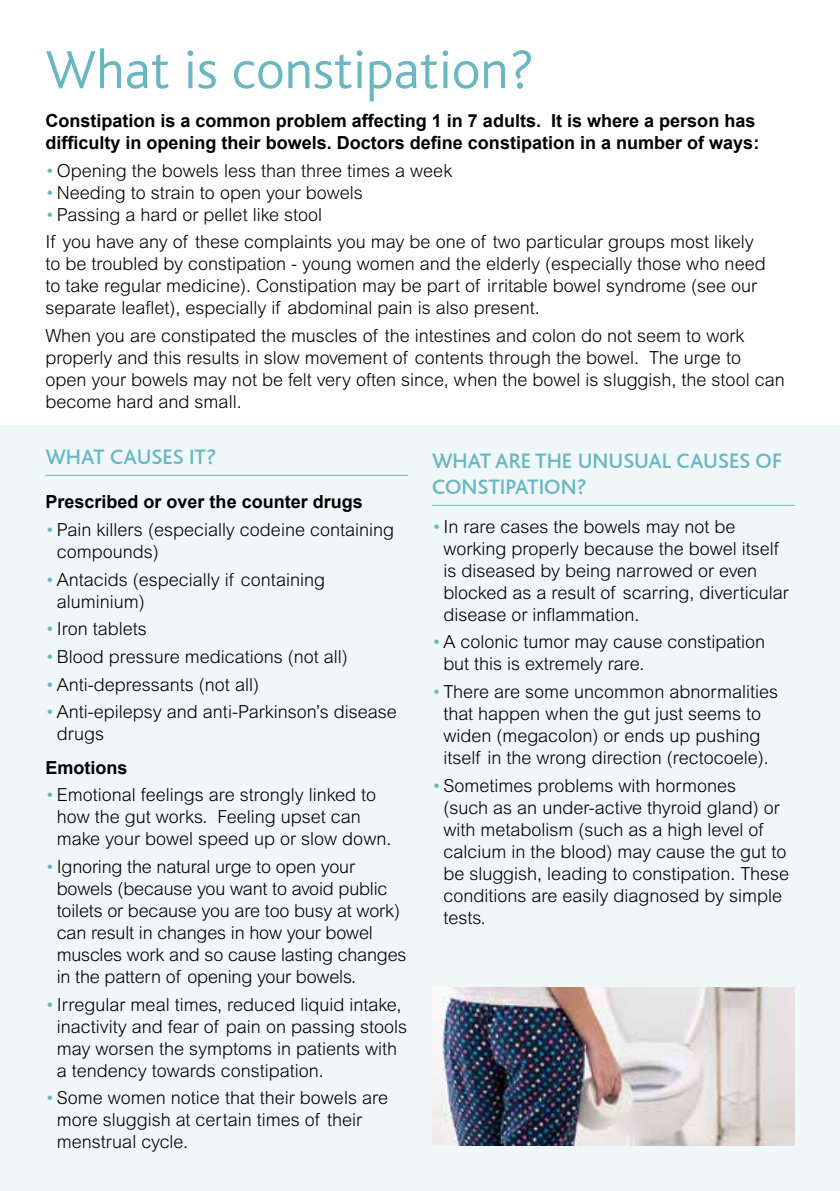
<style>
.page{position:relative;width:840px;height:1191px;background:#fff}
.page>*{position:absolute;margin:0;border:0;box-sizing:border-box;transform-origin:0 0}
.t1{font:300 56px "Bliss";color:#6ab6c1}
.t2{font:500 22px/26px "Bliss";color:#6ab6c1}
.t3{font:300 18px/22px "Arial";color:#000}
.t4{font:700 18px/22px "Arial";color:#000}
.s1{color:#6ab6c1}
</style>
<div class="page">
<div style="left:0;top:426px;width:839px;height:765px;background:#f0f7f8"></div>
<hr style="left:45px;top:475px;width:363px;height:1px;background:#6ab6c1">
<hr style="left:432px;top:505px;width:362px;height:1px;background:#6ab6c1">
<img style="left:432px;top:987px;width:362px;height:158px">
<h1 class="t1" style="left:45px;top:40px;width:490px">What is constipation?</h1>
<p class="t4" style="left:45px;top:110px;width:715px">Constipation is a common problem affecting 1 in 7 adults. It is where a person has difficulty in opening their bowels. Doctors define constipation in a number of ways:</p>
<p class="t3" style="left:45px;top:159px;width:408px"><span class="s1">•</span>Opening the bowels less than three times a week</p>
<p class="t3" style="left:45px;top:181px;width:319px"><span class="s1">•</span>Needing to strain to open your bowels</p>
<p class="t3" style="left:45px;top:201px;width:709px;line-height:27.6px"><span class="s1">•</span>Passing a hard or pellet like stool<br>If you have any of these complaints you may be one of two particular groups most likely</p>
<p class="t3" style="left:45px;top:253px;width:721px">to be troubled by constipation - young women and the elderly (especially those who need to take regular medicine). Constipation may be part of irritable bowel syndrome (see our separate leaflet), especially if abdominal pain is also present.</p>
<p class="t3" style="left:45px;top:325px;width:740px">When you are constipated the muscles of the intestines and colon do not seem to work properly and this results in slow movement of contents through the bowel. The urge to open your bowels may not be felt very often since, when the bowel is sluggish, the stool can become hard and small.</p>
<p class="t2" style="left:45px;top:444px;width:172px">WHAT CAUSES IT?</p>
<p class="t4" style="left:45px;top:491px;width:319px">Prescribed or over the counter drugs</p>
<p class="t3" style="left:57px;top:518px;width:339px;text-indent:-11px"><span class="s1">•</span>Pain killers (especially codeine containing compounds)</p>
<p class="t3" style="left:57px;top:568px;width:270px;text-indent:-11px"><span class="s1">•</span>Antacids (especially if containing aluminium)</p>
<p class="t3" style="left:45px;top:618px;width:103px"><span class="s1">•</span> Iron tablets</p>
<p class="t3" style="left:45px;top:645px;width:304px"><span class="s1">•</span>Blood pressure medications (not all)</p>
<p class="t3" style="left:45px;top:673px;width:215px"><span class="s1">•</span>Anti-depressants (not all)</p>
<p class="t3" style="left:57px;top:701px;width:341px;text-indent:-11px"><span class="s1">•</span>Anti-epilepsy and anti-Parkinson’s disease drugs</p>
<p class="t4" style="left:45px;top:757px;width:84px">Emotions</p>
<p class="t3" style="left:57px;top:784px;width:336px;text-indent:-11px"><span class="s1">•</span>Emotional feelings are strongly linked to how the gut works. Feeling upset can make your bowel speed up or slow down.</p>
<p class="t3" style="left:57px;top:855px;width:351px;text-indent:-11px"><span class="s1">•</span> Ignoring the natural urge to open your bowels (because you want to avoid public toilets or because you are too busy at work) can result in changes in how your bowel muscles work and so cause lasting changes in the pattern of opening your bowels.</p>
<p class="t3" style="left:57px;top:993px;width:352px;text-indent:-11px"><span class="s1">•</span> Irregular meal times, reduced liquid intake, inactivity and fear of pain on passing stools may worsen the symptoms in patients with a tendency towards constipation.</p>
<p class="t3" style="left:57px;top:1087px;width:332px;text-indent:-11px"><span class="s1">•</span>Some women notice that their bowels are more sluggish at certain times of their menstrual cycle.</p>
<p class="t2" style="left:432px;top:448px;width:351px">WHAT ARE THE UNUSUAL CAUSES OF<br>CONSTIPATION?</p>
<p class="t3" style="left:443px;top:515px;width:347px;text-indent:-11px"><span class="s1">•</span> In rare cases the bowels may not be working properly because the bowel itself is diseased by being narrowed or even blocked as a result of scarring, diverticular disease or inflammation.</p>
<p class="t3" style="left:443px;top:631px;width:323px;text-indent:-11px"><span class="s1">•</span>A colonic tumor may cause constipation but this is extremely rare.</p>
<p class="t3" style="left:432px;top:680px;width:347px;text-align:center"><span class="s1">•</span>There are some uncommon abnormalities that happen when the gut just seems to widen (megacolon) or ends up pushing itself in the wrong direction (rectocoele).</p>
<p class="t3" style="left:443px;top:774px;width:347px;text-indent:-11px"><span class="s1">•</span>Sometimes problems with hormones<br>(such as an under-active thyroid gland) or with metabolism (such as a high level of calcium in the blood) may cause the gut to be sluggish, leading to constipation. These conditions are easily diagnosed by simple tests.</p>
</div>
